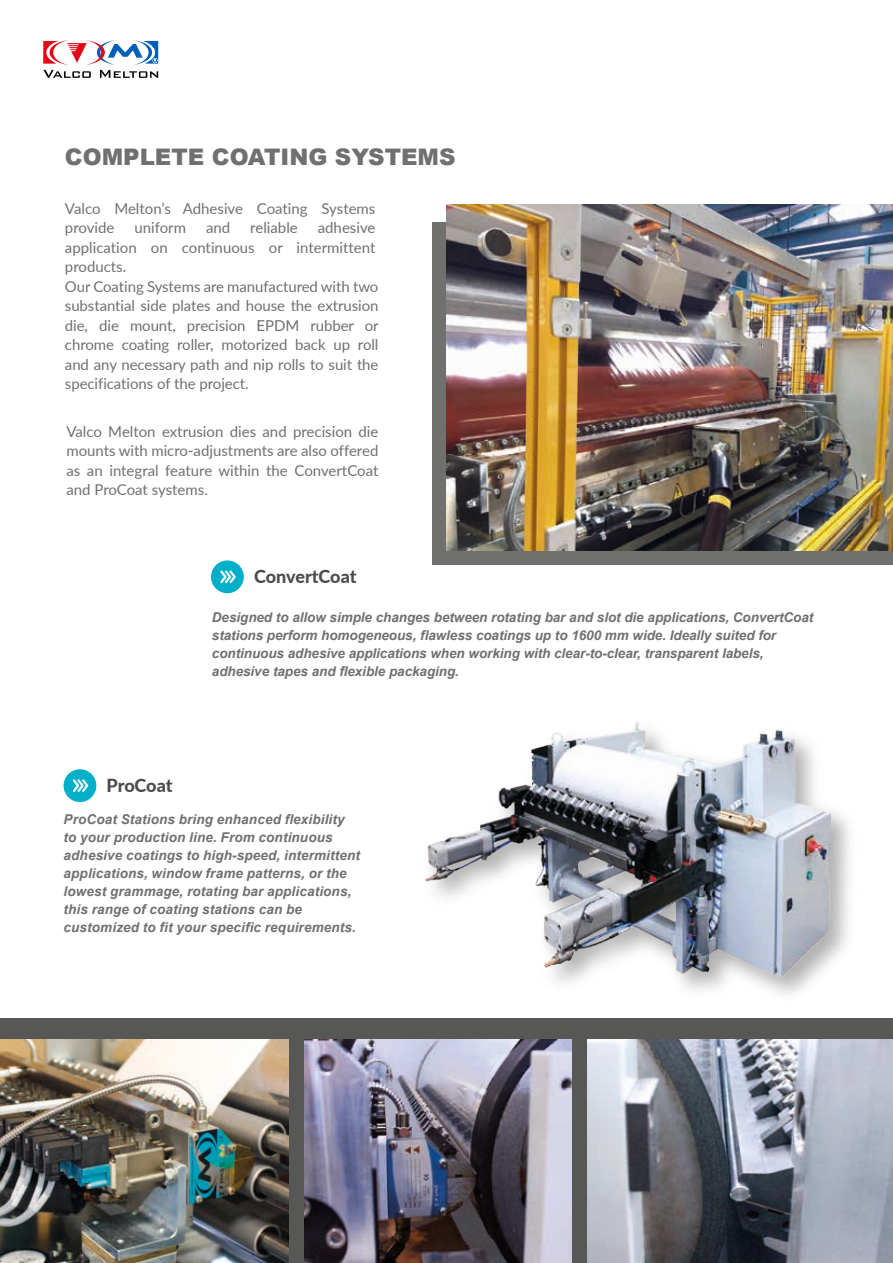
<style>
.page{position:relative;width:893px;height:1263px;background:#fff}
.page>*{position:absolute;margin:0;border:0;box-sizing:border-box;transform-origin:0 0}
.t1{font:900 22.8px "Arial";color:#70706f}
.t2{font:800 18px "Lato";letter-spacing:-.005em;color:#4b4b4a}
.t3{font:15px/19.5px "Lato";color:#70706f;text-align:justify}
.t4{font:italic 700 13.5px/18px "Arial";letter-spacing:-.005em;color:#70706f}
</style>
<div class="page">
<svg style="left:43px;top:40px;width:115px;height:38px"></svg>
<div style="left:211px;top:560px;width:33px;height:33px;background:#00afc8;border-radius:50%"></div>
<svg style="left:220px;top:570px;width:16px;height:13px"></svg>
<div style="left:64px;top:769px;width:32px;height:33px;background:#00afc8;border-radius:50%"></div>
<svg style="left:73px;top:779px;width:15px;height:13px"></svg>
<div style="left:0;top:1018px;width:893px;height:245px;background:#575756"></div>
<img style="left:0;top:1039px;width:893px;height:224px">
<div style="left:432px;top:222px;width:461px;height:342px;background:#70706f"></div>
<img style="left:447px;top:204px;width:446px;height:347px">
<img style="left:554px;top:811px;width:296px;height:183px">
<img style="left:425px;top:721px;width:405px;height:257px">
<div style="left:289px;top:1024px;width:14px;height:239px;background:#575756"></div>
<div style="left:572px;top:1024px;width:14px;height:239px;background:#575756"></div>
<h1 class="t1" style="left:65px;top:141px;width:392px">COMPLETE COATING SYSTEMS</h1>
<p class="t3" style="left:65px;top:198px;width:312px">Valco Melton’s Adhesive Coating Systems provide</p>
<p class="t3" style="left:65px;top:217px;width:312px;text-indent:253px">adhesive application on continuous or intermittent products.</p>
<p class="t3" style="left:134px;top:217px;width:53px">uniform</p>
<p class="t3" style="left:206px;top:217px;width:26px">and</p>
<p class="t3" style="left:250px;top:217px;width:49px">reliable</p>
<p class="t3" style="left:65px;top:276px;width:315px">Our Coating Systems are manufactured with two substantial side plates and house the extrusion die, die mount, precision EPDM rubber or chrome coating roller, motorized back up roll and any necessary path and nip rolls to suit the specifications of the project.</p>
<p class="t3" style="left:66px;top:421px;width:314px">Valco Melton extrusion dies and precision die mounts with micro-adjustments are also offered as an integral feature within the ConvertCoat and ProCoat systems.</p>
<h2 class="t2" style="left:254px;top:563px;width:104px">ConvertCoat</h2>
<p class="t4" style="left:212px;top:609px;width:603px">Designed to allow simple changes between rotating bar and slot die applications, ConvertCoat stations perform homogeneous, flawless coatings up to 1600 mm wide. Ideally suited for continuous adhesive applications when working with clear-to-clear, transparent labels, adhesive tapes and flexible packaging.</p>
<h2 class="t2" style="left:107px;top:772px;width:67px">ProCoat</h2>
<p class="t4" style="left:64px;top:810px;width:298px">ProCoat Stations bring enhanced flexibility to your production line. From continuous adhesive coatings to high-speed, intermittent applications, window frame patterns, or the lowest grammage, rotating bar applications, this range of coating stations can be customized to fit your specific requirements.</p>
</div>
